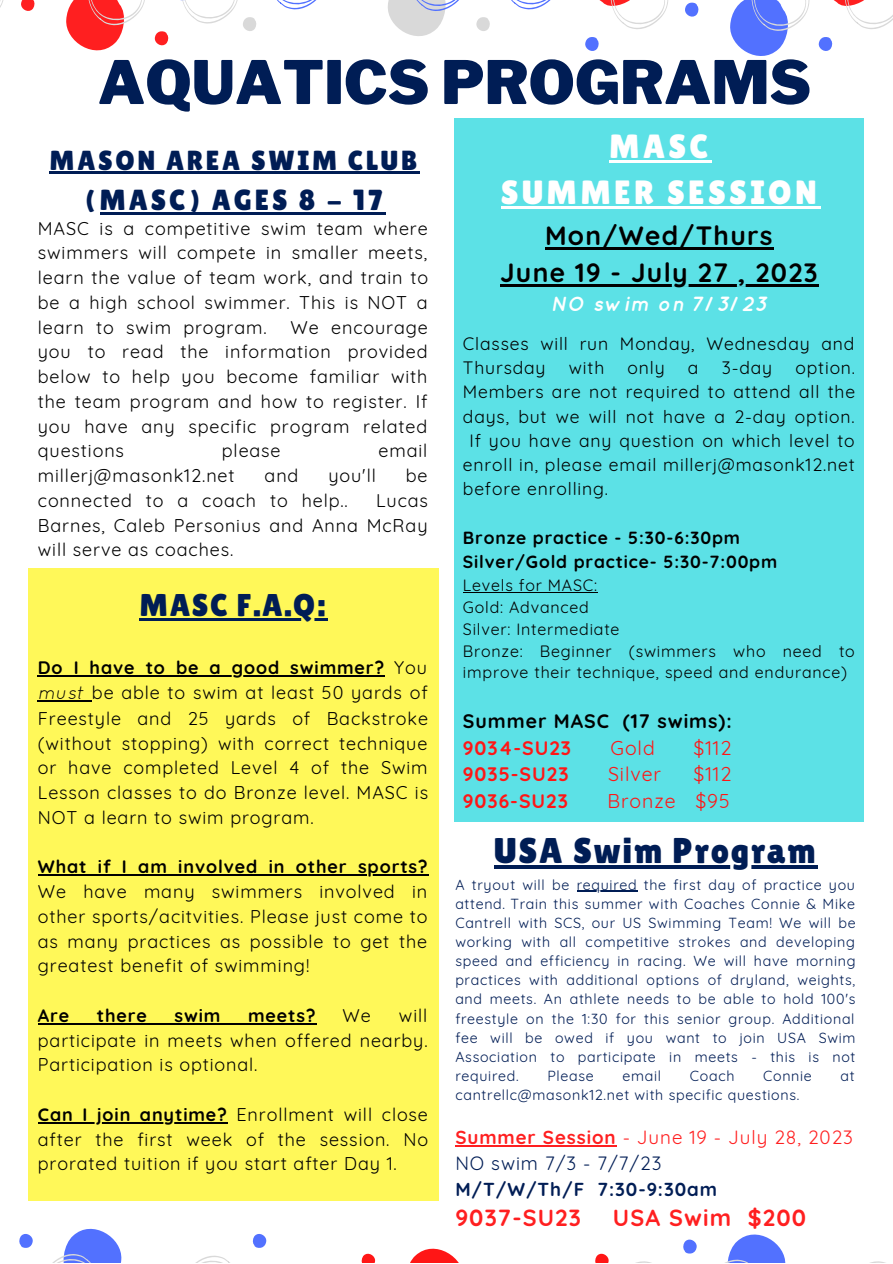
<style>
.page{position:relative;width:893px;height:1264px;background:#fff}
.page>*{position:absolute;margin:0;border:0;box-sizing:border-box;transform-origin:0 0}
.t1{font:900 59.4px "Libre Franklin";color:#001d55}
.t2{font:35.85px "Lilita One";letter-spacing:.05em;color:#001d55}
.t3{font:33.6px/46px "Lilita One";letter-spacing:.1em;color:#fff;text-align:center}
.t4{font:31.5px "Lilita One";color:#001d55}
.t5{font:29.1px "Lilita One";letter-spacing:.1em;color:#001d55}
.t6{font:27.6px "Lilita One";letter-spacing:.1em;color:#001d55}
.t7{font:700 26.4px/36.8px "Quicksand";letter-spacing:.05em;color:#000;text-align:center}
.t8{font:700 23.25px "Quicksand";letter-spacing:.05em;color:#ff1f20}
.t9{font:italic 700 20.55px "Quicksand";letter-spacing:.05em;color:#fff}
.t10{font:700 19.5px "Quicksand";letter-spacing:.05em;color:#ff1616}
.t11{font:19.5px "Quicksand";letter-spacing:.05em;color:#ff1616}
.t12{font:700 19.5px "Quicksand";letter-spacing:.05em;color:#000}
.t13{font:18.75px/25.8px "Quicksand";letter-spacing:.05em;color:#ff1f20}
.t14{font:700 18.75px "Quicksand";letter-spacing:.05em;color:#001d55}
.t15{font:18px/24.8px "Quicksand";letter-spacing:.05em;color:#000;text-align:justify}
.t16{font:700 18px "Quicksand";letter-spacing:.05em;color:#000}
.t17{font:17.55px/24.3px "Quicksand";letter-spacing:.05em;color:#000}
.t18{font:700 17.55px/24.3px "Quicksand";letter-spacing:.05em;color:#000}
.t19{font:16.05px/21.8px "Quicksand";letter-spacing:.05em;color:#000}
.t20{font:14.25px/19px "Quicksand";letter-spacing:.05em;color:#001d55;text-align:justify}
.s1{font-weight:700}
.s2{font-style:italic}
.s3{color:#001d55}
</style>
<div class="page">
<svg style="left:683px;top:1239px;width:14px;height:14px"></svg>
<svg style="left:727px;top:1234px;width:59px;height:28px"></svg>
<svg style="left:595px;top:1253px;width:53px;height:9px"></svg>
<svg style="left:410px;top:1248px;width:48px;height:14px"></svg>
<svg style="left:361px;top:1253px;width:14px;height:9px"></svg>
<svg style="left:252px;top:1234px;width:14px;height:14px"></svg>
<svg style="left:197px;top:1255px;width:32px;height:7px"></svg>
<svg style="left:19px;top:1234px;width:14px;height:14px"></svg>
<svg style="left:54px;top:1228px;width:68px;height:34px"></svg>
<div style="left:28px;top:568px;width:410px;height:632px;background:#fff859"></div>
<div style="left:454px;top:119px;width:409px;height:703px;background:#5ce1e6"></div>
<svg style="left:0;top:0;width:4px;height:8px"></svg>
<svg style="left:21px;top:0;width:14px;height:11px"></svg>
<svg style="left:66px;top:0;width:79px;height:50px"></svg>
<svg style="left:154px;top:0;width:102px;height:46px"></svg>
<svg style="left:277px;top:0;width:40px;height:10px"></svg>
<svg style="left:476px;top:17px;width:14px;height:14px"></svg>
<svg style="left:388px;top:0;width:71px;height:36px"></svg>
<svg style="left:511px;top:0;width:40px;height:10px"></svg>
<svg style="left:585px;top:37px;width:14px;height:14px"></svg>
<svg style="left:599px;top:0;width:69px;height:29px"></svg>
<svg style="left:685px;top:2px;width:14px;height:15px"></svg>
<svg style="left:730px;top:0;width:162px;height:56px"></svg>
<hr style="left:140px;top:618px;width:30px;height:2px;background:#001d55">
<hr style="left:170px;top:618px;width:157px;height:2px;background:#001d55">
<hr style="left:38px;top:675px;width:347px;height:1px;background:#000">
<hr style="left:38px;top:700px;width:54px;height:1px;background:#000">
<hr style="left:38px;top:874px;width:390px;height:1px;background:#000">
<hr style="left:38px;top:1022px;width:278px;height:2px;background:#000">
<hr style="left:38px;top:1121px;width:190px;height:2px;background:#000">
<hr style="left:50px;top:172px;width:370px;height:2px;background:#001d55">
<hr style="left:100px;top:212px;width:285px;height:2px;background:#001d55">
<hr style="left:609px;top:160px;width:102px;height:2px;background:#fff">
<hr style="left:501px;top:206px;width:319px;height:2px;background:#fff">
<hr style="left:545px;top:247px;width:229px;height:2px;background:#000">
<hr style="left:500px;top:284px;width:319px;height:2px;background:#000">
<hr style="left:463px;top:592px;width:135px;height:1px;background:#000">
<hr style="left:494px;top:865px;width:323px;height:3px;background:#001d55">
<hr style="left:576px;top:890px;width:61px;height:1px;background:#001d55">
<hr style="left:455px;top:1144px;width:161px;height:2px;background:#ff1f20">
<h1 class="t1" style="left:98px;top:47px;width:714px">AQUATICS PROGRAMS</h1>
<h3 class="t6" style="left:50px;top:144px;width:369px">MASON AREA SWIM CLUB</h3>
<h3 class="t5" style="left:84px;top:183px;width:300px">(MASC) AGES 8 - 17</h3>
<p class="t15" style="left:38px;top:215px;width:392px">MASC is a competitive swim team where swimmers will compete in smaller meets, learn the value of team work, and train to be a high school swimmer. This is NOT a learn to swim program.</p>
<p class="t15" style="left:38px;top:314px;width:391px;text-indent:253px">We encourage you to read the information provided below to help you become familiar with the team program and how to register. If you have any specific program related questions</p>
<p class="t15" style="left:222px;top:438px;width:60px">please</p>
<p class="t15" style="left:378px;top:438px;width:50px">email</p>
<p class="t15" style="left:38px;top:463px;width:198px">millerj@masonk12.net</p>
<p class="t15" style="left:264px;top:463px;width:35px">and</p>
<p class="t15" style="left:328px;top:463px;width:49px">you'll</p>
<p class="t15" style="left:406px;top:463px;width:23px">be</p>
<p class="t15" style="left:38px;top:487px;width:311px">connected to a coach to help..</p>
<p class="t15" style="left:38px;top:487px;width:391px;text-indent:338px">Lucas Barnes, Caleb Personius and Anna McRay will serve as coaches.</p>
<h3 class="t4" style="left:140px;top:586px;width:187px">MASC F.A.Q:</h3>
<p class="t15" style="left:38px;top:655px;width:392px"><span class="s1">Do I have to be a good swimmer?</span> You <span class="s2">must</span> be able to swim at least 50 yards of Freestyle and 25 yards of Backstroke (without stopping) with correct technique or have completed Level 4 of the Swim Lesson classes to do Bronze level. MASC is NOT a learn to swim program.</p>
<p class="t16" style="left:38px;top:855px;width:391px">What if I am involved in other sports?</p>
<p class="t15" style="left:38px;top:879px;width:391px">We have many swimmers involved in other sports/acitvities. Please just come to as many practices as possible to get the greatest benefit of swimming!</p>
<p class="t16" style="left:38px;top:1003px;width:33px">Are</p>
<p class="t16" style="left:97px;top:1003px;width:52px">there</p>
<p class="t16" style="left:174px;top:1003px;width:48px">swim</p>
<p class="t16" style="left:248px;top:1003px;width:69px">meets?</p>
<p class="t15" style="left:342px;top:1002px;width:30px">We</p>
<p class="t15" style="left:38px;top:1002px;width:391px;text-indent:361px">will participate in meets when offered nearby.<br>Participation is optional.</p>
<p class="t15" style="left:38px;top:1101px;width:391px"><span class="s1">Can I join anytime?</span> Enrollment will close after the first week of the session. No prorated tuition if you start after Day 1.</p>
<h3 class="t3" style="left:501px;top:123px;width:317px">MASC<br>SUMMER SESSION</h3>
<h3 class="t7" style="left:500px;top:217px;width:319px">Mon/Wed/Thurs<br>June 19 - July 27 , 2023</h3>
<p class="t9" style="left:550px;top:292px;width:218px">NO swim on 7/3/23</p>
<p class="t17" style="left:463px;top:331px;width:393px">Classes will run Monday, Wednesday and<br>Thursday</p>
<p class="t17" style="left:568px;top:355px;width:37px">with</p>
<p class="t17" style="left:627px;top:355px;width:39px">only</p>
<p class="t17" style="left:688px;top:355px;width:12px">a</p>
<p class="t17" style="left:721px;top:355px;width:52px">3-day</p>
<p class="t17" style="left:795px;top:355px;width:61px">option.</p>
<p class="t17" style="left:463px;top:379px;width:393px">Members are not required to attend all the</p>
<p class="t17" style="left:463px;top:404px;width:393px">days, but we will not have a 2-day option.</p>
<p class="t17" style="left:469px;top:428px;width:386px">If you have any question on which level to</p>
<p class="t17" style="left:463px;top:452px;width:393px">enroll in, please email millerj@masonk12.net</p>
<p class="t17" style="left:463px;top:476px;width:147px">before enrolling.</p>
<p class="t18" style="left:463px;top:525px;width:316px">Bronze practice - 5:30-6:30pm<br>Silver/Gold practice- 5:30-7:00pm</p>
<p class="t19" style="left:463px;top:574px;width:393px">Levels for MASC:<br>Gold: Advanced<br>Silver: Intermediate<br>Bronze: Beginner (swimmers who need to improve their technique, speed and endurance)</p>
<p class="t12" style="left:463px;top:708px;width:270px">Summer MASC (17 swims):</p>
<p class="t10" style="left:463px;top:735px;width:110px">9034-SU23</p>
<p class="t11" style="left:610px;top:735px;width:46px">Gold</p>
<p class="t11" style="left:693px;top:735px;width:39px">$112</p>
<p class="t10" style="left:463px;top:761px;width:107px">9035-SU23</p>
<p class="t11" style="left:608px;top:761px;width:55px">Silver</p>
<p class="t11" style="left:693px;top:761px;width:39px">$112</p>
<p class="t10" style="left:463px;top:788px;width:106px">9036-SU23</p>
<p class="t11" style="left:607px;top:788px;width:124px">Bronze $95</p>
<h2 class="t2" style="left:494px;top:829px;width:323px">USA Swim Program</h2>
<p class="t20" style="left:455px;top:874px;width:401px">A tryout will be required the first day of practice you attend. Train this summer with Coaches Connie &amp; Mike Cantrell with SCS, our US Swimming Team! We will be working with all competitive strokes and developing speed and efficiency in racing. We will have morning practices with additional options of dryland, weights, and meets. An athlete needs to be able to hold 100's freestyle on the 1:30 for this senior group. Additional fee will be owed if you want to join USA Swim Association to participate in meets - this is not required.</p>
<p class="t20" style="left:547px;top:1065px;width:48px">Please</p>
<p class="t20" style="left:622px;top:1065px;width:40px">email</p>
<p class="t20" style="left:689px;top:1065px;width:46px">Coach</p>
<p class="t20" style="left:763px;top:1065px;width:50px">Connie</p>
<p class="t20" style="left:840px;top:1065px;width:16px">at</p>
<p class="t20" style="left:455px;top:1085px;width:345px">cantrellc@masonk12.net with specific questions.</p>
<p class="t13" style="left:455px;top:1123px;width:399px"><span class="s1">Summer Session</span> - June 19 - July 28, 2023<br><span class="s3">NO swim 7/3 - 7/7/23</span></p>
<p class="t14" style="left:455px;top:1176px;width:263px">M/T/W/Th/F 7:30-9:30am</p>
<p class="t8" style="left:455px;top:1202px;width:127px">9037-SU23</p>
<p class="t8" style="left:612px;top:1202px;width:195px">USA Swim $200</p>
</div>
